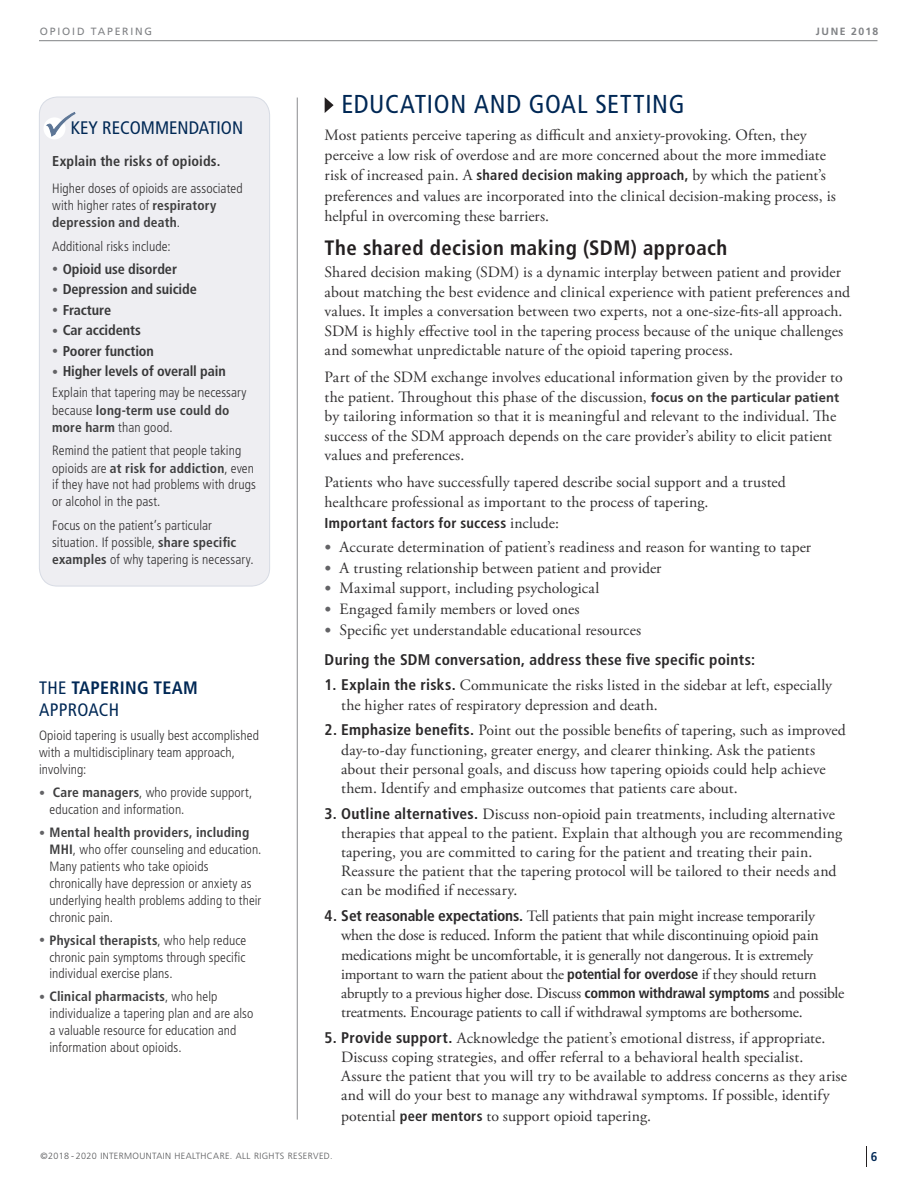
<style>
.page{position:relative;width:918px;height:1188px;background:#fff}
.page>*{position:absolute;margin:0;border:0;box-sizing:border-box;transform-origin:0 0}
.main_head_1{font:condensed 25.8px "Frutiger LT Std";letter-spacing:.025em;color:#002855}
.main_head_2{font:700 condensed 20.85px "Frutiger LT Std";letter-spacing:.02em;color:#231f20}
.side_bar_head_1{font:condensed 18.15px "Frutiger LT Std";color:#002855}
.side_bar_head_1-2{font:700 condensed 18px/22.5px "Frutiger LT Std";letter-spacing:.02em;color:#002855}
.main_head_2-2{font:15.75px/19.5px "Adobe Garamond Pro";color:#312f30}
.main_head_2-3{font:700 condensed 15.45px "Frutiger LT Std";letter-spacing:.015em;color:#2b292a}
.t1{font:15px/19.2px "Adobe Garamond Pro";letter-spacing:-.015em;color:#312f30}
.main_body_text{font:700 condensed 14.4px "Frutiger LT Std";letter-spacing:.015em;color:#2b292a}
.side_bar_head_2{font:700 condensed 14.25px "Frutiger LT Std";letter-spacing:-.005em;color:#383839}
.side_bar_main_body_t{font:300 condensed 13.5px/17px "Frutiger LT Std";letter-spacing:.005em;color:#312f30}
.side_bar_head_1-3{font:300 condensed 13.5px/17.2px "Frutiger LT Std";letter-spacing:.005em;color:#312f30}
.t2{font:700 condensed 12.75px "Frutiger LT Std";color:#002855}
.t3{font:10.5px "Frutiger LT Std";letter-spacing:.17em;color:#808285}
.t4{font:700 10.5px "Frutiger LT Std";letter-spacing:.145em;color:#808285}
.t5{font:300 9px "Frutiger LT Std";letter-spacing:.04em;color:#57585a}
.s1{font-weight:700;color:#3e3e3f}
.s2{font-weight:300;font-size:12px;color:#636366}
.s3{font-weight:400}
.s4{font-size:12px;color:#636366}
.s5{font-family:"Frutiger LT Std";font-weight:700;font-stretch:condensed;font-size:14.4px;color:#2b292a}
.s6{font-family:"Frutiger LT Std";font-weight:700;font-size:12.9px;color:#363536}
.s7{font-family:"Adobe Garamond Pro";font-weight:400;font-stretch:normal;font-size:15.75px;color:#312f30}
.s8{font-family:"Frutiger LT Std";font-weight:700;font-stretch:condensed;font-size:14.1px;color:#636366}
.s9{font-family:"Frutiger LT Std";font-weight:700;font-stretch:condensed;font-size:15.45px;color:#2b292a}
.s10{font-size:15px}
.s11{font-size:15.75px}
</style>
<div class="page">
<hr style="left:39px;top:40px;width:839px;height:1px;background:#808285">
<svg style="left:866px;top:1146px;width:1px;height:21px"></svg>
<hr style="left:297px;top:98px;width:1px;height:1022px;background:#8a8c8f">
<svg style="left:325px;top:97px;width:9px;height:16px"></svg>
<div style="left:39px;top:97px;width:231px;height:489px;background:#eeeef2;border-radius:18px"></div>
<div style="left:39px;top:97px;width:231px;height:489px;border:1px solid #d7dbe4;border-radius:18px"></div>
<div style="left:44px;top:117px;width:22px;height:22px;background:#fff;border-radius:50%"></div>
<svg style="left:46px;top:112px;width:30px;height:25px"></svg>
<p class="t3" style="left:40px;top:25px;width:114px">OPIOID TAPERING</p>
<p class="t4" style="left:816px;top:25px;width:64px">JUNE 2018</p>
<p class="side_bar_head_1" style="left:71px;top:117px;width:174px">KEY RECOMMENDATION</p>
<p class="side_bar_head_2" style="left:52px;top:152px;width:168px">Explain the risks of opioids.</p>
<p class="side_bar_head_1-3" style="left:52px;top:180px;width:192px">Higher doses of opioids are associated with higher rates of <span class="s1">respiratory depression and death</span>.</p>
<p class="side_bar_main_body_t" style="left:52px;top:238px;width:120px">Additional risks include:</p>
<p class="side_bar_head_2" style="left:52px;top:260px;width:126px"><span class="s2">•</span> Opioid use disorder</p>
<p class="side_bar_head_2" style="left:52px;top:281px;width:146px"><span class="s2">•</span> Depression and suicide</p>
<p class="side_bar_head_2" style="left:52px;top:301px;width:61px"><span class="s2">•</span> Fracture</p>
<p class="side_bar_head_2" style="left:52px;top:322px;width:90px"><span class="s2">•</span> Car accidents</p>
<p class="side_bar_head_2" style="left:52px;top:342px;width:103px"><span class="s2">•</span> Poorer function</p>
<p class="side_bar_head_2" style="left:52px;top:363px;width:175px"><span class="s2">•</span> Higher levels of overall pain</p>
<p class="side_bar_main_body_t" style="left:52px;top:384px;width:196px">Explain that tapering may be necessary because <span class="s1">long-term use could do more harm</span> than good.</p>
<p class="side_bar_main_body_t" style="left:52px;top:442px;width:205px">Remind the patient that people taking opioids are <span class="s1">at risk for addiction</span>, even if they have not had problems with drugs or alcohol in the past.</p>
<p class="side_bar_main_body_t" style="left:52px;top:517px;width:203px">Focus on the patient’s particular situation. If possible, <span class="s1">share specific examples</span> of why tapering is necessary.</p>
<p class="side_bar_head_1-2" style="left:39px;top:676px;width:160px"><span class="s3">THE</span> TAPERING TEAM<br><span class="s3">APPROACH</span></p>
<p class="side_bar_main_body_t" style="left:39px;top:727px;width:221px">Opioid tapering is usually best accomplished with a multidisciplinary team approach, involving:</p>
<p class="side_bar_main_body_t" style="left:50px;top:784px;width:204px;text-indent:-10px"><span class="s4">•</span> <span class="s1">Care managers</span>, who provide support, education and information.</p>
<p class="side_bar_main_body_t" style="left:50px;top:824px;width:214px;text-indent:-10px"><span class="s4">•</span> <span class="s1">Mental health providers, including MHI</span>, who offer counseling and education.<br>Many patients who take opioids chronically have depression or anxiety as underlying health problems adding to their chronic pain.</p>
<p class="side_bar_main_body_t" style="left:50px;top:932px;width:198px;text-align:justify;text-indent:-10px"><span class="s4">•</span> <span class="s1">Physical therapists</span>, who help reduce chronic pain symptoms through specific individual exercise plans.</p>
<p class="side_bar_main_body_t" style="left:50px;top:988px;width:205px;text-indent:-10px"><span class="s4">•</span> <span class="s1">Clinical pharmacists</span>, who help individualize a tapering plan and are also a valuable resource for education and information about opioids.</p>
<p class="main_head_1" style="left:341px;top:89px;width:345px">EDUCATION AND GOAL SETTING</p>
<p class="main_head_2-2" style="left:325px;top:125px;width:513px;line-height:20.2px">Most patients perceive tapering as difficult and anxiety-provoking. Often, they perceive a low risk of overdose and are more concerned about the more immediate risk of increased pain. A <span class="s5">shared decision making approach,</span> by which the patient’s preferences and values are incorporated into the clinical decision-making process, is helpful in overcoming these barriers.</p>
<p class="main_head_2" style="left:325px;top:236px;width:404px">The shared decision making (SDM) approach</p>
<p class="main_head_2-2" style="left:325px;top:263px;width:527px">Shared decision making (SDM) is a dynamic interplay between patient and provider about matching the best evidence and clinical experience with patient preferences and values. It imples a conversation between two experts, not a one-size-fits-all approach.<br>SDM is highly effective tool in the tapering process because of the unique challenges and somewhat unpredictable nature of the opioid tapering process.</p>
<p class="main_head_2-2" style="left:325px;top:368px;width:520px">Part of the SDM exchange involves educational information given by the provider to the patient. Throughout this phase of the discussion, <span class="s6">focus on the particular patient </span>by tailoring information so that it is meaningful and relevant to the individual. The success of the SDM approach depends on the care provider’s ability to elicit patient values and preferences.</p>
<p class="main_head_2-2" style="left:325px;top:473px;width:463px">Patients who have successfully tapered describe social support and a trusted healthcare professional as important to the process of tapering.</p>
<p class="main_body_text" style="left:325px;top:515px;width:236px">Important factors for success <span class="s7">include:</span></p>
<p class="main_head_2-2" style="left:325px;top:538px;width:488px"><span class="s8">•</span> Accurate determination of patient’s readiness and reason for wanting to taper</p>
<p class="main_head_2-2" style="left:325px;top:559px;width:338px"><span class="s8">•</span> A trusting relationship between patient and provider</p>
<p class="main_head_2-2" style="left:325px;top:579px;width:276px"><span class="s8">•</span> Maximal support, including psychological</p>
<p class="main_head_2-2" style="left:325px;top:600px;width:256px"><span class="s8">•</span> Engaged family members or loved ones</p>
<p class="main_head_2-2" style="left:325px;top:621px;width:318px"><span class="s8">•</span> Specific yet understandable educational resources</p>
<p class="main_head_2-3" style="left:325px;top:650px;width:432px">During the SDM conversation, address these five specific points:</p>
<p class="main_head_2-2" style="left:341px;top:676px;width:493px;text-indent:-17px"><span class="s9">1. Explain the risks.</span> Communicate the risks listed in the sidebar at left, especially the higher rates of respiratory depression and death.</p>
<p class="main_head_2-2" style="left:341px;top:721px;width:506px;text-indent:-17px"><span class="s9">2. Emphasize benefits.</span> Point out the possible benefits of tapering, such as improved day-to-day functioning, greater energy, and clearer thinking. Ask the patients about their personal goals, and discuss how tapering opioids could help achieve them. Identify and emphasize outcomes that patients care about.</p>
<p class="main_head_2-2" style="left:341px;top:805px;width:503px;text-indent:-17px"><span class="s9">3. Outline alternatives.</span> Discuss non-opioid pain treatments, including alternative therapies that appeal to the patient. Explain that although you are recommending tapering, you are committed to caring for the patient and treating their pain.<br>Reassure the patient that the tapering protocol will be tailored to their needs and can be modified if necessary.</p>
<p class="main_head_2-2" style="left:341px;top:907px;width:479px;text-indent:-17px"><span class="s9">4. Set reasonable expectations.</span> Tell patients that pain might increase temporarily when the dose is reduced. Inform the patient that while discontinuing opioid pain medications might be uncomfortable, it is generally not dangerous. <span class="s10">It is extremely</span></p>
<p class="t1" style="left:341px;top:965px;width:505px">important to warn the patient about the <span class="s5">potential for overdose</span> if they should return abruptly to a previous higher dose. <span class="s11">Discuss</span> <span class="s5">common withdrawal symptoms</span> <span class="s11">and possible</span></p>
<p class="main_head_2-2" style="left:341px;top:1003px;width:463px">treatments. Encourage patients to call if withdrawal symptoms are bothersome.</p>
<p class="main_head_2-2" style="left:341px;top:1029px;width:507px;text-indent:-17px"><span class="s9">5. Provide support.</span> Acknowledge the patient’s emotional distress, if appropriate.<br>Discuss coping strategies, and offer referral to a behavioral health specialist.<br>Assure the patient that you will try to be available to address concerns as they arise and will do your best to manage any withdrawal symptoms. If possible, identify potential <span class="s5">peer mentors</span> to support opioid tapering.</p>
<p class="t5" style="left:40px;top:1151px;width:294px">©2018 - 2020 INTERMOUNTAIN HEALTHCARE. ALL RIGHTS RESERVED.</p>
<p class="t2" style="left:871px;top:1149px;width:8px">6</p>
</div>
